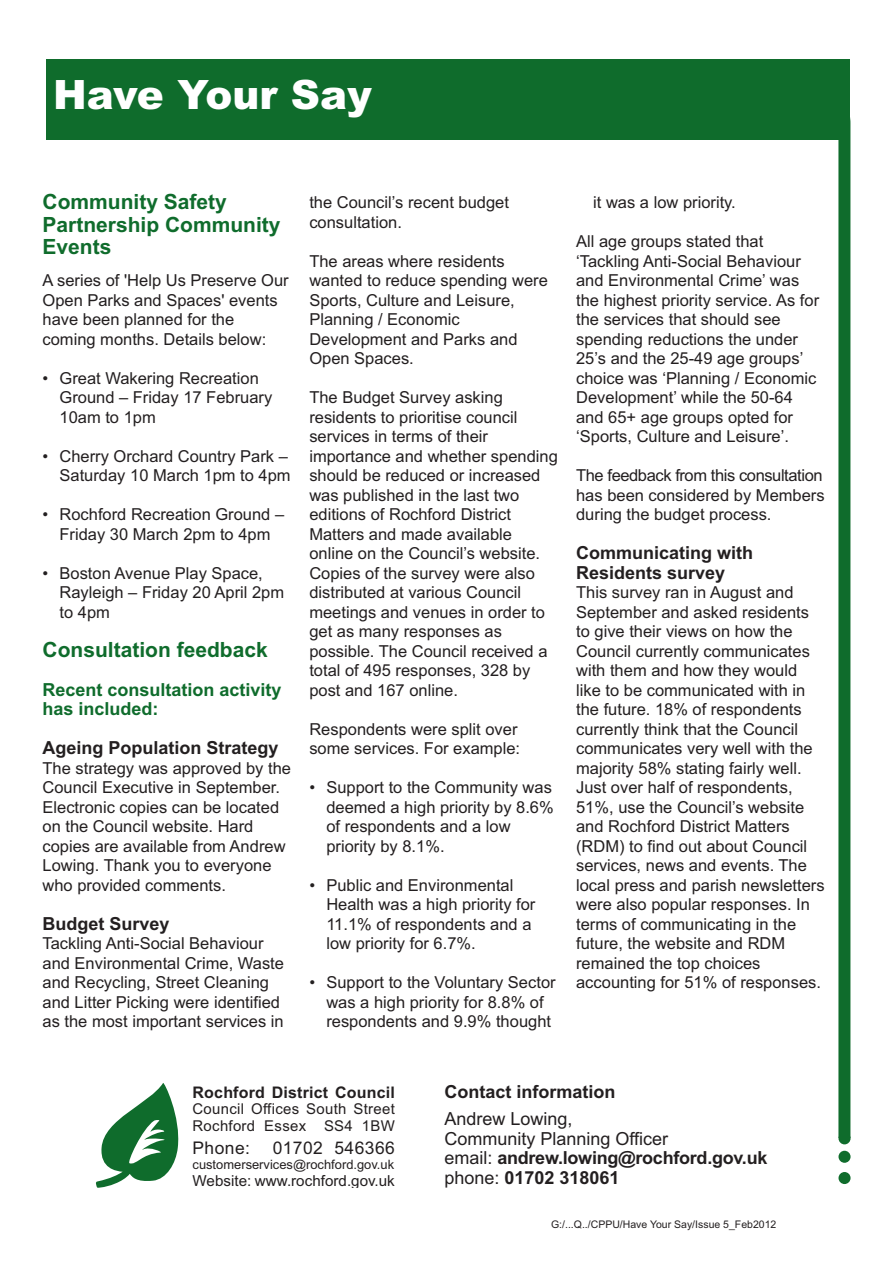
<style>
.page{position:relative;width:893px;height:1263px;background:#fff}
.page>*{position:absolute;margin:0;border:0;box-sizing:border-box;transform-origin:0 0}
.t1{font:900 40.5px "Arial";color:#fff}
.t2{font:700 21px/22.5px "Arial";color:#0f6c2c}
.t3{font:18px/19.5px "Arial";color:#231f20}
.t4{font:700 18px/19.5px "Arial";color:#231f20}
.t5{font:700 18px/19.5px "Arial";color:#0f6c2c}
.t6{font:17.4px "Arial";letter-spacing:.025em;color:#231f20}
.t7{font:16.5px/19.5px "Arial";color:#231f20}
.t8{font:700 16.05px "Arial";letter-spacing:.01em;color:#231f20}
.t9{font:15.15px "Arial";color:#231f20}
.t10{font:14.85px/16.5px "Arial";letter-spacing:.02em;color:#231f20}
.t11{font:12.9px "Arial";color:#231f20}
.t12{font:10.5px "Arial";color:#231f20}
.s1{font-weight:700}
</style>
<div class="page">
<svg style="left:838px;top:140px;width:12px;height:996px;background:#21773c"></svg>
<div style="left:43px;top:60px;width:807px;height:80px;background:#0f6c2c"></div>
<div style="left:838px;top:1151px;width:12px;height:12px;background:#0f6c2c;border-radius:50%"></div>
<div style="left:838px;top:1172px;width:12px;height:12px;background:#0f6c2c;border-radius:50%"></div>
<div style="left:838px;top:1132px;width:12px;height:12px;background:#0f6c2c;border-radius:50%"></div>
<svg style="left:96px;top:1083px;width:83px;height:105px"></svg>
<div style="left:0;top:31px;width:46px;height:202px;background:#fff"></div>
<h1 class="t1" style="left:53px;top:71px;width:320px">Have Your Say</h1>
<p class="t2" style="left:43px;top:191px;width:240px">Community Safety<br>Partnership Community<br>Events</p>
<p class="t7" style="left:43px;top:271px;width:248px">A series of 'Help Us Preserve Our<br>Open Parks and Spaces' events have been planned for the coming months. Details below:</p>
<p class="t7" style="left:60px;top:368px;width:214px;text-indent:-17px">• Great Wakering Recreation<br>Ground – Friday 17 February<br>10am to 1pm</p>
<p class="t7" style="left:43px;top:446px;width:250px;text-align:right">• Cherry Orchard Country Park –<br>Saturday 10 March 1pm to 4pm</p>
<p class="t7" style="left:43px;top:505px;width:243px;text-align:center">• Rochford Recreation Ground –<br>Friday 30 March 2pm to 4pm</p>
<p class="t7" style="left:60px;top:563px;width:226px;text-indent:-17px">• Boston Avenue Play Space,<br>Rayleigh – Friday 20 April 2pm to 4pm</p>
<p class="t2" style="left:43px;top:639px;width:227px">Consultation feedback</p>
<p class="t5" style="left:43px;top:680px;width:241px">Recent consultation activity has included:</p>
<p class="t4" style="left:43px;top:738px;width:238px">Ageing Population Strategy</p>
<p class="t7" style="left:43px;top:758px;width:250px">The strategy was approved by the<br>Council Executive in September.<br>Electronic copies can be located on the Council website. Hard copies are available from Andrew<br>Lowing. Thank you to everyone who provided comments.</p>
<p class="t4" style="left:43px;top:914px;width:129px">Budget Survey</p>
<p class="t7" style="left:43px;top:934px;width:243px">Tackling Anti-Social Behaviour and Environmental Crime, Waste and Recycling, Street Cleaning and Litter Picking were identified as the most important services in</p>
<p class="t7" style="left:309px;top:193px;width:201px">the Council’s recent budget consultation.</p>
<p class="t7" style="left:309px;top:251px;width:240px">The areas where residents wanted to reduce spending were<br>Sports, Culture and Leisure,<br>Planning / Economic<br>Development and Parks and<br>Open Spaces.</p>
<p class="t7" style="left:309px;top:388px;width:250px">The Budget Survey asking residents to prioritise council services in terms of their importance and whether spending should be reduced or increased was published in the last two editions of Rochford District<br>Matters and made available online on the Council’s website.<br>Copies of the survey were also distributed at various Council meetings and venues in order to get as many responses as possible. The Council received a total of 495 responses, 328 by post and 167 online.</p>
<p class="t7" style="left:309px;top:719px;width:212px">Respondents were split over some services. For example:</p>
<p class="t7" style="left:326px;top:778px;width:229px;text-indent:-17px">• Support to the Community was deemed a high priority by 8.6% of respondents and a low priority by 8.1%.</p>
<p class="t7" style="left:326px;top:875px;width:211px;text-indent:-17px">• Public and Environmental<br>Health was a high priority for<br>11.1% of respondents and a low priority for 6.7%.</p>
<p class="t7" style="left:326px;top:973px;width:231px;text-indent:-17px">• Support to the Voluntary Sector was a high priority for 8.8% of respondents and 9.9% thought</p>
<p class="t7" style="left:593px;top:193px;width:144px">it was a low priority.</p>
<p class="t7" style="left:576px;top:232px;width:245px">All age groups stated that ‘Tackling Anti-Social Behaviour and Environmental Crime’ was the highest priority service. As for the services that should see spending reductions the under<br>25’s and the 25-49 age groups’ choice was ‘Planning / Economic<br>Development’ while the 50-64 and 65+ age groups opted for ‘Sports, Culture and Leisure’.</p>
<p class="t7" style="left:576px;top:466px;width:250px">The feedback from this consultation has been considered by Members during the budget process.</p>
<p class="t4" style="left:576px;top:543px;width:178px">Communicating with<br>Residents survey</p>
<p class="t7" style="left:576px;top:583px;width:250px">This survey ran in August and<br>September and asked residents to give their views on how the<br>Council currently communicates with them and how they would like to be communicated with in the future. 18% of respondents currently think that the Council communicates very well with the majority 58% stating fairly well.<br>Just over half of respondents,<br>51%, use the Council’s website and Rochford District Matters (RDM) to find out about Council services, news and events. The local press and parish newsletters were also popular responses. In terms of communicating in the future, the website and RDM remained the top choices accounting for 51% of responses.</p>
<p class="t8" style="left:193px;top:1081px;width:204px">Rochford District Council</p>
<p class="t10" style="left:193px;top:1101px;width:204px">Council Offices South Street<br>Rochford Essex SS4 1BW</p>
<p class="t6" style="left:193px;top:1137px;width:59px">Phone:</p>
<p class="t6" style="left:273px;top:1137px;width:124px">01702 546366</p>
<p class="t11" style="left:193px;top:1156px;width:203px">customerservices@rochford.gov.uk</p>
<p class="t9" style="left:193px;top:1170px;width:204px">Website: www.rochford.gov.uk</p>
<p class="t4" style="left:444px;top:1082px;width:172px">Contact information</p>
<p class="t3" style="left:444px;top:1109px;width:325px">Andrew Lowing,<br>Community Planning Officer<br>email: <span class="s1">andrew.lowing@rochford.gov.uk </span>phone: <span class="s1">01702 318061</span></p>
<p class="t12" style="left:551px;top:1218px;width:227px">G:/...Q../CPPU/Have Your Say/Issue 5_Feb2012</p>
</div>
